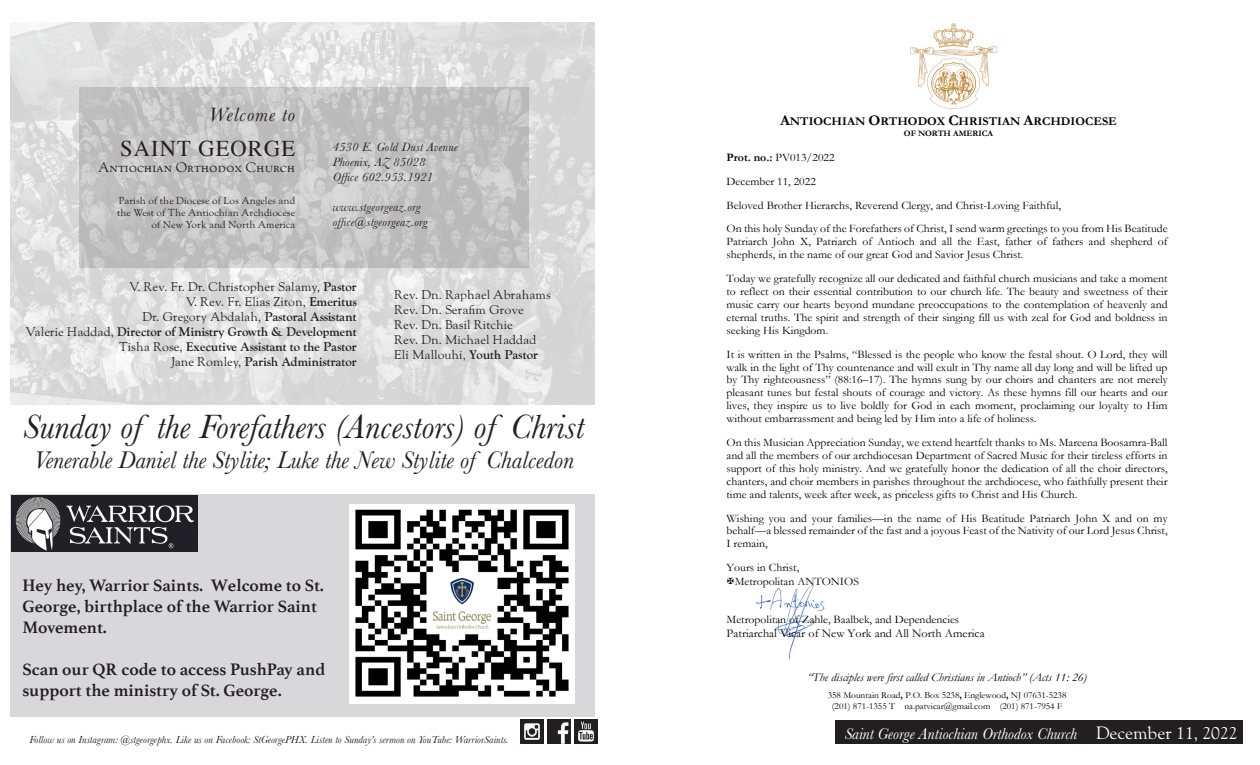
<style>
.page{position:relative;width:1260px;height:765px;background:#fff}
.page>*{position:absolute;margin:0;border:0;box-sizing:border-box;transform-origin:0 0}
.t1{font:italic 35px "Baskerville";color:#231f20}
.t2{font:italic 25px "Baskerville";color:#231f20}
.t3{font:22.5px "Times";letter-spacing:.05em;color:#231f20}
.t4{font:italic 20px "Baskerville";letter-spacing:.05em;color:#231f20}
.t5{font:700 17.5px/21px "Athelas";color:#231f20}
.t6{font:17.5px "LTC Goudy Oldstyle Pro";color:#fff}
.t7{font:italic 16.25px "Baskerville";color:#fff}
.t8{font:13.75px "LTC Goudy Oldstyle Pro";color:#231f20}
.t9{font:12.5px "LTC Goudy Oldstyle Pro";color:#231f20}
.t10{font:700 12.5px "LTC Goudy Oldstyle Pro";color:#231f20}
.t11{font:italic 12.5px "Baskerville";letter-spacing:.02em;color:#231f20}
.t12{font:italic 11.88px "Garamond";color:#000}
.t13{font:11.88px "Garamond";color:#000}
.t14{font:700 11.88px "Garamond";color:#000}
.t15{font:11.5px/12.9px "Garamond";color:#000;text-align:justify}
.t16{font:italic 10.62px "Baskerville";color:#231f20}
.t17{font:10px "LTC Goudy Oldstyle Pro";color:#231f20}
.t18{font:9.25px/10.4px "Garamond";letter-spacing:-.005em;color:#000;text-align:center}
.t19{font:700 8.38px "Garamond";letter-spacing:-.01em;color:#000}
.s1{font-size:14.75px}
.s2{font-weight:700}
.s3{font-weight:400}
</style>
<div class="page">
<div style="left:11px;top:494px;width:584px;height:223px;background:#d8d8da"></div>
<div style="left:835px;top:720px;width:408px;height:24px;background:#231f20"></div>
<img style="left:11px;top:22px;width:584px;height:383px">
<svg style="left:79px;top:87px;width:450px;height:180px;background:#c4c3c4"></svg>
<img style="left:520px;top:720px;width:24px;height:23px">
<img style="left:547px;top:720px;width:24px;height:23px">
<img style="left:574px;top:720px;width:24px;height:23px">
<img style="left:12px;top:495px;width:185px;height:56px">
<img style="left:350px;top:504px;width:224px;height:200px">
<img style="left:756px;top:584px;width:69px;height:76px">
<img style="left:909px;top:23px;width:89px;height:85px">
<p class="t4" style="left:209px;top:101px;width:88px">Welcome to</p>
<p class="t3" style="left:120px;top:127px;width:177px">SAINT GEORGE</p>
<p class="t8" style="left:98px;top:159px;width:199px">Antiochian Orthodox Church</p>
<p class="t17" style="left:119px;top:194px;width:178px">Parish of the Diocese of Los Angeles and</p>
<p class="t17" style="left:117px;top:206px;width:180px">the West of The Antiochian Archdiocese</p>
<p class="t17" style="left:152px;top:218px;width:145px">of New York and North America</p>
<p class="t14" style="left:780px;top:113px;width:338px"><span class="s1">A</span>NTIOCHIAN <span class="s1">O</span>RTHODOX <span class="s1">C</span>HRISTIAN <span class="s1">A</span>RCHDIOCESE</p>
<p class="t19" style="left:904px;top:127px;width:91px">OF NORTH AMERICA</p>
<p class="t11" style="left:333px;top:139px;width:127px">4530 E. Gold Dust Avenue</p>
<p class="t11" style="left:333px;top:154px;width:94px">Phoenix, AZ 85028</p>
<p class="t11" style="left:333px;top:169px;width:102px">Office 602.953.1921</p>
<p class="t11" style="left:333px;top:199px;width:89px">www.stgeorgeaz.org</p>
<p class="t11" style="left:333px;top:214px;width:96px">office@stgeorgeaz.org</p>
<p class="t15" style="left:727px;top:145px;width:443px;line-height:23.9px;text-align:left"><span class="s2">Prot. no.:</span> PV013/2022<br>December 11, 2022<br>Beloved Brother Hierarchs, Reverend Clergy, and Christ-Loving Faithful,<br>On this holy Sunday of the Forefathers of Christ, I send warm greetings to you from His Beatitude</p>
<p class="t15" style="left:727px;top:235px;width:443px">Patriarch John X, Patriarch of Antioch and all the East, father of fathers and shepherd of shepherds, in the name of our great God and Savior Jesus Christ.</p>
<p class="t15" style="left:727px;top:272px;width:443px">Today we gratefully recognize all our dedicated and faithful church musicians and take a moment to reflect on their essential contribution to our church life. The beauty and sweetness of their music carry our hearts beyond mundane preoccupations to the contemplation of heavenly and eternal truths. The spirit and strength of their singing fill us with zeal for God and boldness in seeking His Kingdom.</p>
<p class="t15" style="left:727px;top:347px;width:443px">It is written in the Psalms, “Blessed is the people who know the festal shout. O Lord, they will walk in the light of Thy countenance and will exult in Thy name all day long and will be lifted up by Thy righteousness” (88:16–17). The hymns sung by our choirs and chanters are not merely pleasant tunes but festal shouts of courage and victory. As these hymns fill our hearts and our lives, they inspire us to live boldly for God in each moment, proclaiming our loyalty to Him without embarrassment and being led by Him into a life of holiness.</p>
<p class="t15" style="left:727px;top:436px;width:443px">On this Musician Appreciation Sunday, we extend heartfelt thanks to Ms. Mareena Boosamra-Ball and all the members of our archdiocesan Department of Sacred Music for their tireless efforts in support of this holy ministry. And we gratefully honor the dedication of all the choir directors, chanters, and choir members in parishes throughout the archdiocese, who faithfully present their time and talents, week after week, as priceless gifts to Christ and His Church.</p>
<p class="t15" style="left:727px;top:511px;width:443px">Wishing you and your families—in the name of His Beatitude Patriarch John X and on my behalf—a blessed remainder of the fast and a joyous Feast of the Nativity of our Lord Jesus Christ, I remain,</p>
<p class="t15" style="left:735px;top:561px;width:126px;line-height:13.2px;text-indent:-8px">Yours in Christ,<br>Metropolitan ANTONIOS</p>
<p class="t15" style="left:727px;top:613px;width:234px">Metropolitan of Zahle, Baalbek, and Dependencies</p>
<p class="t13" style="left:727px;top:625px;width:260px">Patriarchal Vicar of New York and All North America</p>
<p class="t9" style="left:129px;top:280px;width:229px">V. Rev. Fr. Dr. Christopher Salamy, <span class="s2">Pastor</span></p>
<p class="t9" style="left:186px;top:295px;width:173px">V. Rev. Fr. Elias Ziton, <span class="s2">Emeritus</span></p>
<p class="t9" style="left:142px;top:310px;width:216px">Dr. Gregory Abdalah, <span class="s2">Pastoral Assistant</span></p>
<p class="t10" style="left:26px;top:324px;width:333px"><span class="s3">Valerie Haddad,</span> Director of Ministry Growth &amp; Development</p>
<p class="t10" style="left:119px;top:339px;width:240px"><span class="s3">Tisha Rose,</span> Executive Assistant to the Pastor</p>
<p class="t10" style="left:171px;top:354px;width:187px"><span class="s3">Jane Romley,</span> Parish Administrator</p>
<p class="t9" style="left:394px;top:287px;width:158px">Rev. Dn. Raphael Abrahams</p>
<p class="t9" style="left:394px;top:302px;width:131px">Rev. Dn. Serafim Grove</p>
<p class="t9" style="left:394px;top:317px;width:120px">Rev. Dn. Basil Ritchie</p>
<p class="t9" style="left:394px;top:332px;width:144px">Rev. Dn. Michael Haddad</p>
<p class="t9" style="left:394px;top:347px;width:145px">Eli Mallouhi, <span class="s2">Youth Pastor</span></p>
<p class="t1" style="left:23px;top:403px;width:562px">Sunday of the Forefathers (Ancestors) of Christ</p>
<p class="t2" style="left:33px;top:443px;width:542px">Venerable Daniel the Stylite; Luke the New Stylite of Chalcedon</p>
<p class="t5" style="left:22px;top:575px;width:303px">Hey hey, Warrior Saints. Welcome to St.<br>George, birthplace of the Warrior Saint<br>Movement.</p>
<p class="t5" style="left:22px;top:659px;width:304px">Scan our QR code to access PushPay and support the ministry of St. George.</p>
<p class="t12" style="left:807px;top:669px;width:281px">“The disciples were first called Christians in Antioch” (Acts 11: 26)</p>
<p class="t18" style="left:828px;top:690px;width:240px">358 Mountain Road<span class="s2">,</span> P.O. Box 5238<span class="s2">,</span> Englewood<span class="s2">,</span> NJ 07631-5238 (201) 871-1355 T na.patvicar@gmail.com (201) 871-7954 F</p>
<p class="t16" style="left:29px;top:732px;width:481px">Follow us on Instagram: @stgeorgephx. Like us on Facebook: StGeorgePHX. Listen to Sunday’s sermon on YouTube: WarriorSaints.</p>
<p class="t7" style="left:845px;top:723px;width:234px">Saint George Antiochian Orthodox Church</p>
<p class="t6" style="left:1096px;top:723px;width:143px">December 11, 2022</p>
</div>
